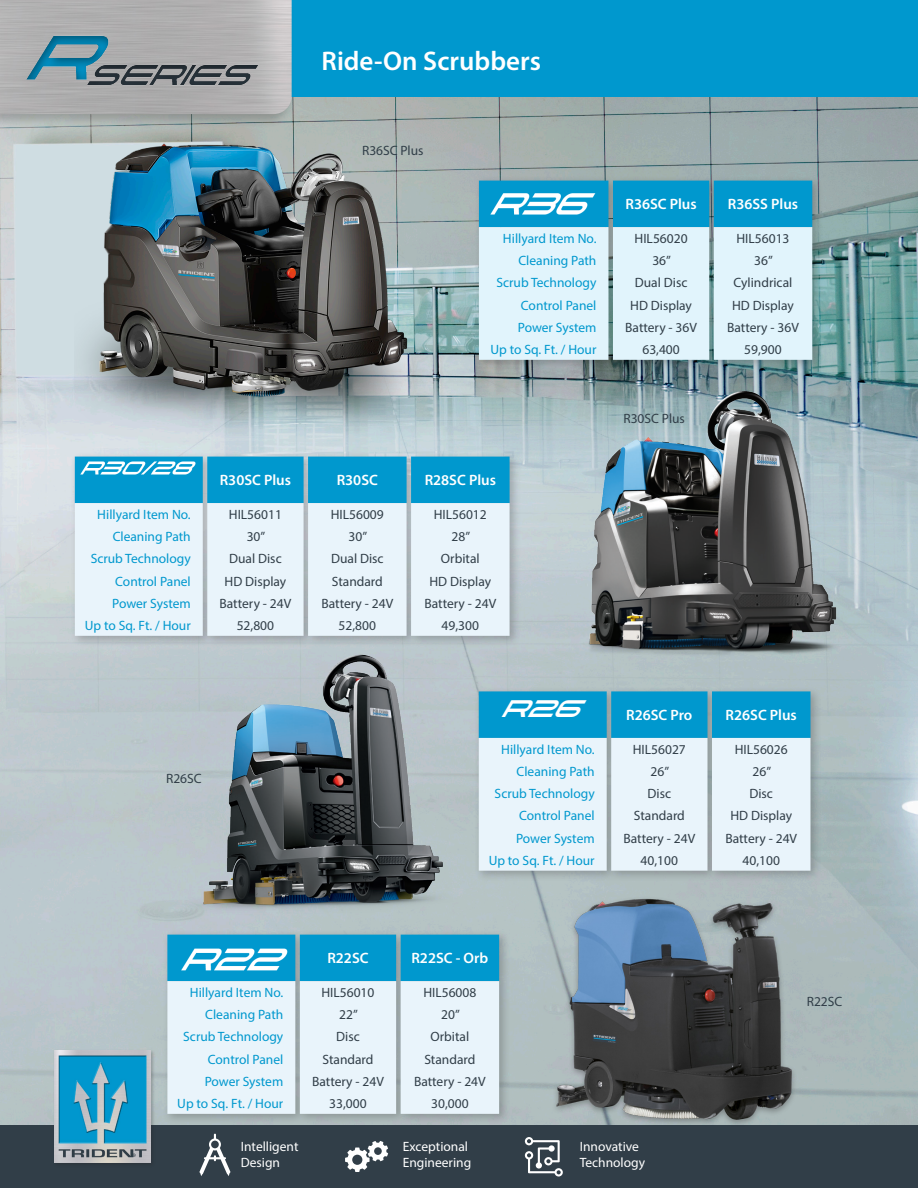
<style>
.page{position:relative;width:918px;height:1188px;background:#fff}
.page>*{position:absolute;margin:0;border:0;box-sizing:border-box;transform-origin:0 0}
.t1{font:600 27px "Myriad Pro";color:#fff}
.t2{font:italic 24px "Tachyon";color:#fff}
.t3{font:600 15px "Myriad Pro";color:#fff}
.t4{font:13.5px "Myriad Pro";color:#313e48}
.t5{font:13.5px "Myriad Pro";color:#0098ce}
.t6{font:13.5px "Myriad Pro";color:#fff}
</style>
<div class="page">
<img style="left:0;top:96px;width:918px;height:1029px">
<div style="left:0;top:1125px;width:918px;height:63px;background:#313e48"></div>
<div style="left:0;top:0;width:918px;height:96px;background:#0098ce"></div>
<div style="left:0;top:0;width:295px;height:129px;background:#231f20;opacity:.25"></div>
<img style="left:0;top:0;width:292px;height:114px">
<svg style="left:199px;top:1134px;width:32px;height:42px"></svg>
<svg style="left:345px;top:1141px;width:43px;height:31px"></svg>
<svg style="left:525px;top:1137px;width:38px;height:40px"></svg>
<div style="left:54px;top:1049px;width:102px;height:118px;background:#231f20;opacity:.25"></div>
<img style="left:54px;top:1050px;width:97px;height:113px">
<svg style="left:132px;top:1154px;width:4px;height:3px"></svg>
<img style="left:7px;top:7px;width:270px;height:108px">
<img style="left:75px;top:129px;width:372px;height:308px">
<div style="left:474px;top:176px;width:350px;height:195px;background:#231f20;opacity:.25"></div>
<div style="left:479px;top:181px;width:333px;height:46px;background:#0098ce"></div>
<div style="left:479px;top:227px;width:333px;height:133px;background:#e1f4fc"></div>
<img style="left:480px;top:184px;width:128px;height:41px">
<img style="left:513px;top:374px;width:345px;height:313px">
<div style="left:70px;top:452px;width:451px;height:195px;background:#231f20;opacity:.25"></div>
<div style="left:200px;top:457px;width:310px;height:46px;background:#0098ce"></div>
<div style="left:75px;top:503px;width:435px;height:133px;background:#e9f4fb"></div>
<img style="left:75px;top:429px;width:125px;height:77px">
<div style="left:162px;top:930px;width:349px;height:195px;background:#231f20;opacity:.25"></div>
<svg style="left:299px;top:977px;width:200px;height:4px"></svg>
<div style="left:167px;top:981px;width:332px;height:133px;background:#e9f4fb"></div>
<img style="left:532px;top:882px;width:284px;height:271px">
<img style="left:163px;top:977px;width:136px;height:36px">
<div style="left:474px;top:686px;width:348px;height:196px;background:#231f20;opacity:.25"></div>
<svg style="left:505px;top:691px;width:306px;height:47px;background:#0698cc"></svg>
<div style="left:505px;top:738px;width:306px;height:133px;background:#e9f4fb"></div>
<img style="left:137px;top:644px;width:368px;height:333px">
<p class="t1" style="left:321px;top:44px;width:221px">Ride-On Scrubbers</p>
<p class="t4" style="left:362px;top:142px;width:63px">R36SC Plus</p>
<p class="t3" style="left:625px;top:195px;width:73px">R36SC Plus</p>
<p class="t3" style="left:728px;top:195px;width:72px">R36SS Plus</p>
<p class="t5" style="left:503px;top:230px;width:95px">Hillyard Item No.</p>
<p class="t4" style="left:635px;top:230px;width:55px">HIL56020</p>
<p class="t4" style="left:737px;top:230px;width:55px">HIL56013</p>
<p class="t5" style="left:518px;top:252px;width:80px">Cleaning Path</p>
<p class="t4" style="left:652px;top:252px;width:20px">36”</p>
<p class="t4" style="left:754px;top:252px;width:20px">36”</p>
<p class="t5" style="left:496px;top:275px;width:102px">Scrub Technology</p>
<p class="t4" style="left:635px;top:275px;width:54px">Dual Disc</p>
<p class="t4" style="left:734px;top:275px;width:60px">Cylindrical</p>
<p class="t5" style="left:521px;top:297px;width:77px">Control Panel</p>
<p class="t4" style="left:630px;top:297px;width:63px">HD Display</p>
<p class="t4" style="left:732px;top:297px;width:63px">HD Display</p>
<p class="t5" style="left:518px;top:319px;width:80px">Power System</p>
<p class="t4" style="left:625px;top:319px;width:73px">Battery - 36V</p>
<p class="t4" style="left:727px;top:319px;width:73px">Battery - 36V</p>
<p class="t5" style="left:490px;top:341px;width:108px">Up to Sq. Ft. / Hour</p>
<p class="t4" style="left:642px;top:341px;width:39px">63,400</p>
<p class="t4" style="left:744px;top:341px;width:39px">59,900</p>
<p class="t4" style="left:623px;top:410px;width:63px">R30SC Plus</p>
<p class="t3" style="left:220px;top:471px;width:73px">R30SC Plus</p>
<p class="t3" style="left:337px;top:471px;width:43px">R30SC</p>
<p class="t3" style="left:425px;top:471px;width:73px">R28SC Plus</p>
<p class="t5" style="left:97px;top:506px;width:95px">Hillyard Item No.</p>
<p class="t4" style="left:229px;top:506px;width:55px">HIL56011</p>
<p class="t4" style="left:331px;top:506px;width:55px">HIL56009</p>
<p class="t4" style="left:434px;top:506px;width:55px">HIL56012</p>
<p class="t5" style="left:113px;top:528px;width:80px">Cleaning Path</p>
<p class="t4" style="left:247px;top:528px;width:20px">30”</p>
<p class="t4" style="left:349px;top:528px;width:20px">30”</p>
<p class="t4" style="left:452px;top:528px;width:20px">28”</p>
<p class="t5" style="left:91px;top:551px;width:102px">Scrub Technology</p>
<p class="t4" style="left:229px;top:551px;width:54px">Dual Disc</p>
<p class="t4" style="left:331px;top:551px;width:54px">Dual Disc</p>
<p class="t4" style="left:441px;top:551px;width:40px">Orbital</p>
<p class="t5" style="left:115px;top:573px;width:77px">Control Panel</p>
<p class="t4" style="left:225px;top:573px;width:63px">HD Display</p>
<p class="t4" style="left:332px;top:573px;width:53px">Standard</p>
<p class="t4" style="left:429px;top:573px;width:63px">HD Display</p>
<p class="t5" style="left:112px;top:595px;width:80px">Power System</p>
<p class="t4" style="left:220px;top:595px;width:73px">Battery - 24V</p>
<p class="t4" style="left:321px;top:595px;width:73px">Battery - 24V</p>
<p class="t4" style="left:424px;top:595px;width:73px">Battery - 24V</p>
<p class="t5" style="left:85px;top:617px;width:108px">Up to Sq. Ft. / Hour</p>
<p class="t4" style="left:237px;top:617px;width:39px">52,800</p>
<p class="t4" style="left:339px;top:617px;width:39px">52,800</p>
<p class="t4" style="left:442px;top:617px;width:39px">49,300</p>
<p class="t2" style="left:502px;top:694px;width:96px">R26</p>
<p class="t3" style="left:626px;top:706px;width:68px">R26SC Pro</p>
<p class="t3" style="left:726px;top:706px;width:73px">R26SC Plus</p>
<p class="t4" style="left:166px;top:771px;width:37px">R26SC</p>
<p class="t5" style="left:501px;top:741px;width:95px">Hillyard Item No.</p>
<p class="t4" style="left:633px;top:741px;width:55px">HIL56027</p>
<p class="t4" style="left:735px;top:741px;width:55px">HIL56026</p>
<p class="t5" style="left:517px;top:763px;width:80px">Cleaning Path</p>
<p class="t4" style="left:651px;top:763px;width:20px">26”</p>
<p class="t4" style="left:753px;top:763px;width:20px">26”</p>
<p class="t5" style="left:495px;top:785px;width:102px">Scrub Technology</p>
<p class="t4" style="left:648px;top:785px;width:25px">Disc</p>
<p class="t4" style="left:749px;top:785px;width:25px">Disc</p>
<p class="t5" style="left:519px;top:808px;width:77px">Control Panel</p>
<p class="t4" style="left:634px;top:808px;width:53px">Standard</p>
<p class="t4" style="left:730px;top:808px;width:63px">HD Display</p>
<p class="t5" style="left:516px;top:830px;width:80px">Power System</p>
<p class="t4" style="left:623px;top:830px;width:73px">Battery - 24V</p>
<p class="t4" style="left:725px;top:830px;width:73px">Battery - 24V</p>
<p class="t5" style="left:489px;top:852px;width:108px">Up to Sq. Ft. / Hour</p>
<p class="t4" style="left:641px;top:852px;width:39px">40,100</p>
<p class="t4" style="left:743px;top:852px;width:39px">40,100</p>
<p class="t3" style="left:327px;top:949px;width:43px">R22SC</p>
<p class="t3" style="left:411px;top:949px;width:78px">R22SC - Orb</p>
<p class="t5" style="left:190px;top:984px;width:95px">Hillyard Item No.</p>
<p class="t4" style="left:321px;top:984px;width:55px">HIL56010</p>
<p class="t4" style="left:423px;top:984px;width:55px">HIL56008</p>
<p class="t5" style="left:205px;top:1007px;width:80px">Cleaning Path</p>
<p class="t4" style="left:339px;top:1007px;width:20px">22”</p>
<p class="t4" style="left:441px;top:1007px;width:20px">20”</p>
<p class="t5" style="left:183px;top:1029px;width:102px">Scrub Technology</p>
<p class="t4" style="left:336px;top:1029px;width:25px">Disc</p>
<p class="t4" style="left:431px;top:1029px;width:40px">Orbital</p>
<p class="t5" style="left:208px;top:1051px;width:77px">Control Panel</p>
<p class="t4" style="left:322px;top:1051px;width:53px">Standard</p>
<p class="t4" style="left:424px;top:1051px;width:53px">Standard</p>
<p class="t5" style="left:205px;top:1073px;width:80px">Power System</p>
<p class="t4" style="left:312px;top:1073px;width:73px">Battery - 24V</p>
<p class="t4" style="left:414px;top:1073px;width:73px">Battery - 24V</p>
<p class="t5" style="left:177px;top:1095px;width:108px">Up to Sq. Ft. / Hour</p>
<p class="t4" style="left:329px;top:1095px;width:39px">33,000</p>
<p class="t4" style="left:431px;top:1095px;width:39px">30,000</p>
<p class="t6" style="left:241px;top:1138px;width:59px">Intelligent</p>
<p class="t6" style="left:241px;top:1154px;width:41px">Design</p>
<p class="t6" style="left:403px;top:1138px;width:67px">Exceptional</p>
<p class="t6" style="left:403px;top:1154px;width:70px">Engineering</p>
<p class="t6" style="left:580px;top:1138px;width:61px">Innovative</p>
<p class="t6" style="left:580px;top:1154px;width:67px">Technology</p>
<p class="t4" style="left:807px;top:993px;width:37px">R22SC</p>
</div>
